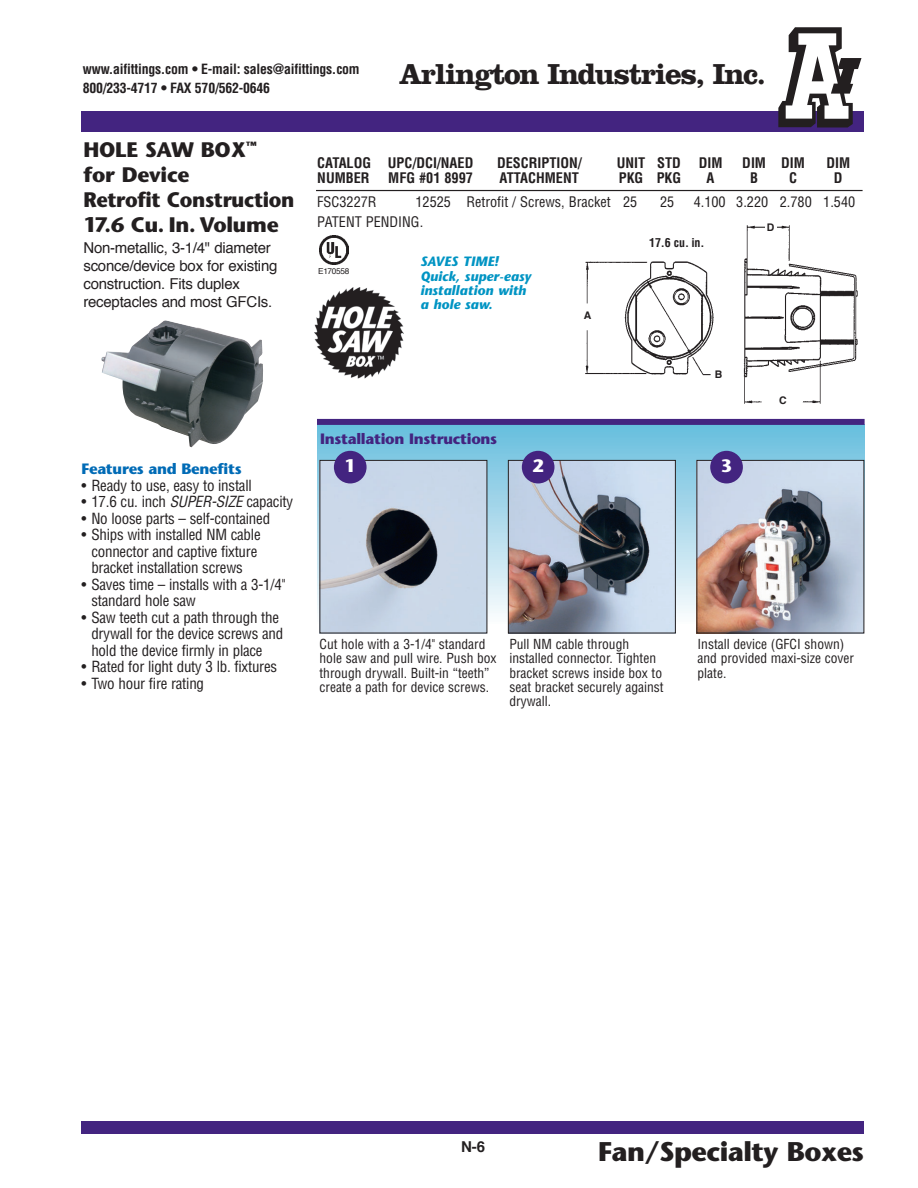
<style>
.page{position:relative;width:918px;height:1188px;background:#fff}
.page>*{position:absolute;margin:0;border:0;box-sizing:border-box;transform-origin:0 0}
.t1{font:700 30px "Clarendon";letter-spacing:-.045em;color:#231f20}
.t2{font:700 27px "Stone Sans";letter-spacing:-.02em;color:#231f20}
.t3{font:700 21px/25.2px "Stone Sans";letter-spacing:-.02em;color:#231f20}
.t4{font:700 18px "Stone Sans";color:#fff}
.t5{font:condensed 15px/16.5px "Helvetica";letter-spacing:-.015em;color:#231f20}
.t6{font:15px/18px "Helvetica";letter-spacing:-.015em;color:#231f20}
.t7{font:700 15px "Stone Sans";letter-spacing:-.02em;color:#432480}
.t8{font:700 15px "Stone Sans";letter-spacing:-.02em;color:#006bb6}
.t9{font:700 15px "Helvetica";color:#231f20}
.t10{font:700 condensed 14.25px "Helvetica";color:#231f20}
.t11{font:condensed 14.25px "Helvetica";color:#231f20}
.t12{font:700 condensed 13.8px/18.8px "Helvetica";letter-spacing:-.015em;color:#231f20}
.t13{font:condensed 13.5px/14.2px "Helvetica";color:#231f20}
.t14{font:italic 700 13.5px/14.2px "Stone Sans";color:#0094c3}
.t15{font:700 condensed 12px "Helvetica";color:#231f20}
.t16{font:700 10.5px "Helvetica";color:#231f20}
.t17{font:8.25px "Helvetica";letter-spacing:-.04em;color:#231f20}
.s1{font-style:italic}
</style>
<div class="page">
<div style="left:81px;top:111px;width:783px;height:20px;background:#432480"></div>
<svg style="left:778px;top:28px;width:84px;height:99px"></svg>
<div style="left:81px;top:1121px;width:783px;height:13px;background:#432480"></div>
<img style="left:585px;top:261px;width:129px;height:115px">
<img style="left:743px;top:225px;width:115px;height:179px">
<div style="left:765px;top:222px;width:11px;height:13px;background:#fff"></div>
<img style="left:101px;top:320px;width:162px;height:127px">
<hr style="left:316px;top:190px;width:547px;height:1px;background:#231f20">
<svg style="left:317px;top:425px;width:548px;height:198px;background:#86c8e0"></svg>
<img style="left:322px;top:462px;width:163px;height:169px">
<img style="left:510px;top:462px;width:164px;height:169px">
<div style="left:508px;top:460px;width:168px;height:173px;border:1px solid #231f20"></div>
<img style="left:698px;top:462px;width:164px;height:169px">
<div style="left:696px;top:460px;width:168px;height:173px;border:1px solid #231f20"></div>
<div style="left:334px;top:451px;width:33px;height:32px;background:#432480;border-radius:50%"></div>
<div style="left:522px;top:451px;width:32px;height:32px;background:#432480;border-radius:50%"></div>
<div style="left:710px;top:451px;width:33px;height:32px;background:#432480;border-radius:50%"></div>
<div style="left:317px;top:419px;width:548px;height:6px;background:#432480"></div>
<img style="left:314px;top:288px;width:90px;height:91px">
<img style="left:319px;top:235px;width:29px;height:29px">
<p class="t12" style="left:83px;top:60px;width:279px">www.aifittings.com • E-mail: sales@aifittings.com<br>800/233-4717 • FAX 570/562-0646</p>
<h1 class="t1" style="left:399px;top:64px;width:369px">Arlington Industries, Inc.</h1>
<h3 class="t3" style="left:83px;top:139px;width:212px">HOLE SAW BOX<sup>™<br></sup>for Device<br>Retrofit Construction<br>17.6 Cu. In. Volume</h3>
<p class="t6" style="left:83px;top:240px;width:195px">Non-metallic, 3-1/4" diameter sconce/device box for existing construction. Fits duplex receptacles and most GFCIs.</p>
<p class="t8" style="left:82px;top:463px;width:162px">Features and Benefits</p>
<p class="t5" style="left:82px;top:477px;width:172px">• Ready to use, easy to install</p>
<p class="t5" style="left:82px;top:494px;width:213px">• 17.6 cu. inch <span class="s1">SUPER-SIZE</span> capacity</p>
<p class="t5" style="left:82px;top:510px;width:190px">• No loose parts – self-contained</p>
<p class="t5" style="left:82px;top:527px;width:181px;text-align:center">• Ships with installed NM cable connector and captive fixture bracket installation screws</p>
<p class="t5" style="left:91px;top:576px;width:196px;text-indent:-10px">• Saves time – installs with a 3-1/4" standard hole saw</p>
<p class="t5" style="left:91px;top:609px;width:193px;text-indent:-10px">• Saw teeth cut a path through the drywall for the device screws and hold the device firmly in place</p>
<p class="t5" style="left:82px;top:659px;width:197px">• Rated for light duty 3 lb. fixtures</p>
<p class="t5" style="left:82px;top:675px;width:124px">• Two hour fire rating</p>
<p class="t10" style="left:317px;top:155px;width:158px">CATALOG UPC/DCI/NAED</p>
<p class="t10" style="left:497px;top:155px;width:86px">DESCRIPTION/</p>
<p class="t10" style="left:617px;top:155px;width:66px">UNIT STD</p>
<p class="t10" style="left:699px;top:155px;width:25px">DIM</p>
<p class="t10" style="left:742px;top:155px;width:64px">DIM DIM</p>
<p class="t10" style="left:827px;top:155px;width:25px">DIM</p>
<p class="t10" style="left:317px;top:170px;width:54px">NUMBER</p>
<p class="t10" style="left:388px;top:170px;width:86px">MFG #01 8997</p>
<p class="t10" style="left:500px;top:170px;width:81px">ATTACHMENT</p>
<p class="t10" style="left:619px;top:170px;width:64px">PKG PKG</p>
<p class="t10" style="left:707px;top:170px;width:9px">A</p>
<p class="t10" style="left:750px;top:170px;width:9px">B</p>
<p class="t10" style="left:789px;top:170px;width:9px">C</p>
<p class="t10" style="left:834px;top:170px;width:10px">D</p>
<p class="t11" style="left:317px;top:194px;width:61px">FSC3227R</p>
<p class="t11" style="left:415px;top:194px;width:223px">12525 Retrofit / Screws, Bracket 25</p>
<p class="t11" style="left:660px;top:194px;width:16px">25</p>
<p class="t11" style="left:694px;top:194px;width:163px">4.100 3.220 2.780 1.540</p>
<p class="t11" style="left:317px;top:214px;width:107px">PATENT PENDING.</p>
<p class="t16" style="left:767px;top:223px;width:9px">D</p>
<p class="t17" style="left:318px;top:268px;width:33px">E170558</p>
<p class="t14" style="left:420px;top:256px;width:112px">SAVES TIME!<br>Quick, super-easy installation with a hole saw.</p>
<p class="t7" style="left:320px;top:433px;width:179px">Installation Instructions</p>
<p class="t16" style="left:584px;top:311px;width:9px">A</p>
<p class="t15" style="left:649px;top:236px;width:57px">17.6 cu. in.</p>
<p class="t16" style="left:715px;top:370px;width:9px">B</p>
<p class="t4" style="left:345px;top:459px;width:13px">1</p>
<p class="t4" style="left:532px;top:459px;width:13px">2</p>
<p class="t4" style="left:721px;top:459px;width:13px">3</p>
<p class="t16" style="left:779px;top:396px;width:9px">C</p>
<p class="t13" style="left:320px;top:637px;width:179px">Cut hole with a 3-1/4" standard hole saw and pull wire. Push box through drywall. Built-in “teeth” create a path for device screws.</p>
<p class="t13" style="left:509px;top:637px;width:156px">Pull NM cable through installed connector. Tighten bracket screws inside box to seat bracket securely against drywall.</p>
<p class="t13" style="left:698px;top:637px;width:158px">Install device (GFCI shown) and provided maxi-size cover plate.</p>
<p class="t9" style="left:461px;top:1141px;width:25px">N-6</p>
<h2 class="t2" style="left:598px;top:1141px;width:268px">Fan/Specialty Boxes</h2>
</div>
